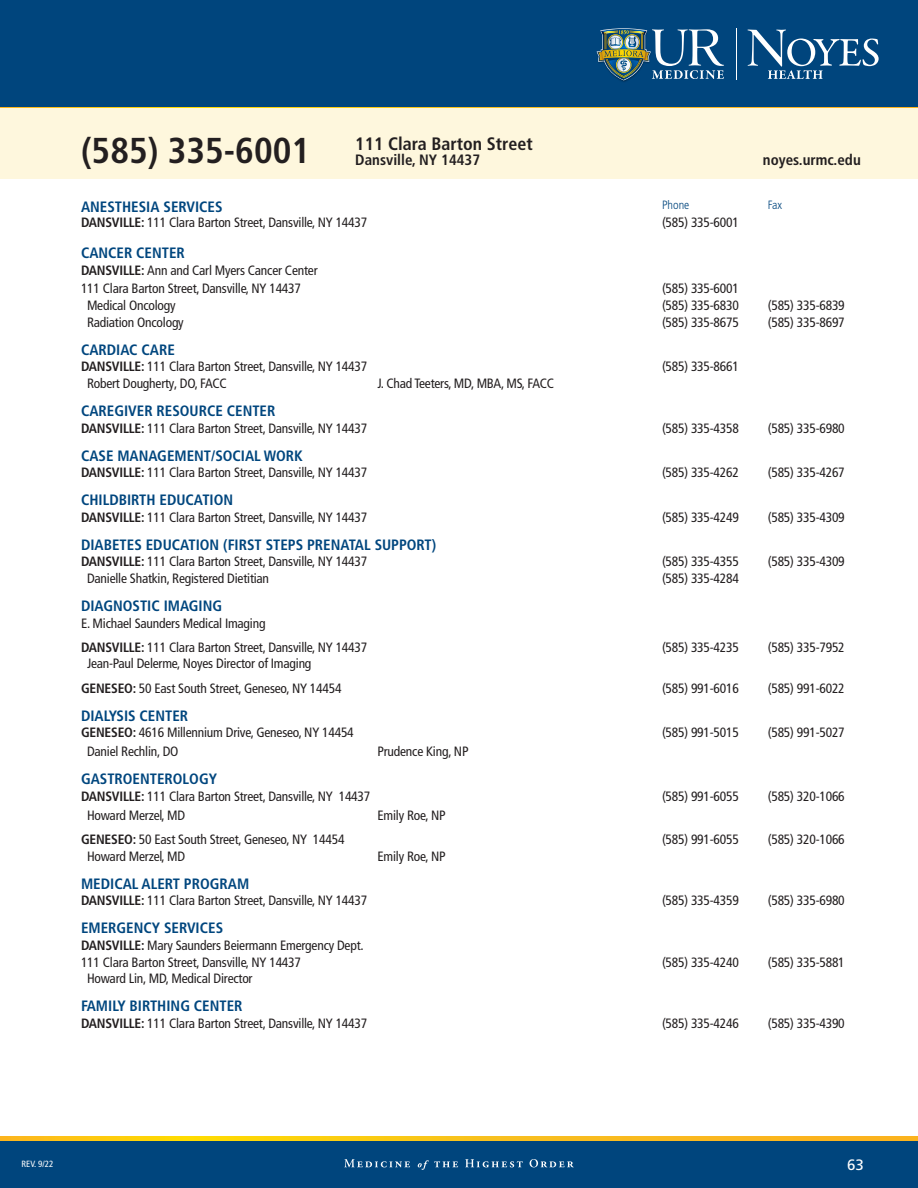
<style>
.page{position:relative;width:918px;height:1188px;background:#fff}
.page>*{position:absolute;margin:0;border:0;box-sizing:border-box;transform-origin:0 0}
.MAIN_PHONE___24_30{font:700 condensed 36px "Frutiger LT Pro";color:#231f20}
.t1{font:700 condensed 18px "Frutiger LT Pro";color:#231f20}
.CAP_HEAD_NO_UNDERLINE{font:700 condensed 15px "Frutiger LT Pro";color:#00467e}
.YEL_BOX_RULE_BELOW{font:700 condensed 15px "Frutiger LT Pro";color:#231f20}
.t2{font:15px "Frutiger LT Std";color:#fff}
.BODY_COPY_9_10_75_NO_RULE{font:condensed 13.5px "Frutiger LT Pro";letter-spacing:-.015em;color:#231f20}
.COL_HEAD{font:300 condensed 12px "Frutiger LT Pro";color:#00457d}
.t3{font:condensed 9px "Frutiger LT Pro";color:#fff}
.s1{font-weight:700}
</style>
<div class="page">
<div style="left:0;top:0;width:918px;height:108px;background:#00457d"></div>
<div style="left:0;top:1140px;width:918px;height:48px;background:#00457d"></div>
<svg style="left:0;top:1136px;width:918px;height:4px;background:#fac216"></svg>
<svg style="left:0;top:107px;width:918px;height:1px"></svg>
<svg style="left:344px;top:1159px;width:66px;height:8px"></svg>
<svg style="left:418px;top:1160px;width:40px;height:10px"></svg>
<svg style="left:465px;top:1159px;width:58px;height:8px"></svg>
<svg style="left:530px;top:1159px;width:44px;height:8px"></svg>
<div style="left:0;top:108px;width:918px;height:70px;background:#fef7dd"></div>
<hr style="left:736px;top:29px;width:1px;height:51px;background:#fff">
<img style="left:596px;top:51px;width:32px;height:31px">
<img style="left:597px;top:28px;width:127px;height:52px">
<svg style="left:748px;top:30px;width:131px;height:49px"></svg>
<p class="MAIN_PHONE___24_30" style="left:81px;top:129px;width:231px">(585) 335-6001</p>
<p class="t1" style="left:355px;top:133px;width:179px">111 Clara Barton Street</p>
<p class="YEL_BOX_RULE_BELOW" style="left:355px;top:151px;width:126px">Dansville, NY 14437</p>
<p class="YEL_BOX_RULE_BELOW" style="left:763px;top:151px;width:99px">noyes.urmc.edu</p>
<p class="CAP_HEAD_NO_UNDERLINE" style="left:81px;top:197px;width:143px">ANESTHESIA SERVICES</p>
<p class="COL_HEAD" style="left:662px;top:198px;width:29px">Phone</p>
<p class="COL_HEAD" style="left:768px;top:198px;width:16px">Fax</p>
<p class="BODY_COPY_9_10_75_NO_RULE" style="left:81px;top:214px;width:288px"><span class="s1">DANSVILLE:</span> 111 Clara Barton Street, Dansville, NY 14437</p>
<p class="BODY_COPY_9_10_75_NO_RULE" style="left:662px;top:214px;width:78px">(585) 335-6001</p>
<p class="CAP_HEAD_NO_UNDERLINE" style="left:81px;top:244px;width:105px">CANCER CENTER</p>
<p class="BODY_COPY_9_10_75_NO_RULE" style="left:81px;top:262px;width:238px"><span class="s1">DANSVILLE:</span> Ann and Carl Myers Cancer Center</p>
<p class="BODY_COPY_9_10_75_NO_RULE" style="left:81px;top:280px;width:222px">111 Clara Barton Street, Dansville, NY 14437</p>
<p class="BODY_COPY_9_10_75_NO_RULE" style="left:662px;top:280px;width:78px">(585) 335-6001</p>
<p class="BODY_COPY_9_10_75_NO_RULE" style="left:87px;top:298px;width:90px">Medical Oncology</p>
<p class="BODY_COPY_9_10_75_NO_RULE" style="left:662px;top:298px;width:78px">(585) 335-6830</p>
<p class="BODY_COPY_9_10_75_NO_RULE" style="left:768px;top:298px;width:78px">(585) 335-6839</p>
<p class="BODY_COPY_9_10_75_NO_RULE" style="left:87px;top:314px;width:98px">Radiation Oncology</p>
<p class="BODY_COPY_9_10_75_NO_RULE" style="left:662px;top:314px;width:78px">(585) 335-8675</p>
<p class="BODY_COPY_9_10_75_NO_RULE" style="left:768px;top:314px;width:78px">(585) 335-8697</p>
<p class="CAP_HEAD_NO_UNDERLINE" style="left:81px;top:341px;width:95px">CARDIAC CARE</p>
<p class="BODY_COPY_9_10_75_NO_RULE" style="left:81px;top:359px;width:288px"><span class="s1">DANSVILLE:</span> 111 Clara Barton Street, Dansville, NY 14437</p>
<p class="BODY_COPY_9_10_75_NO_RULE" style="left:662px;top:359px;width:78px">(585) 335-8661</p>
<p class="BODY_COPY_9_10_75_NO_RULE" style="left:87px;top:376px;width:141px">Robert Dougherty, DO, FACC</p>
<p class="BODY_COPY_9_10_75_NO_RULE" style="left:378px;top:376px;width:178px">J. Chad Teeters, MD, MBA, MS, FACC</p>
<p class="CAP_HEAD_NO_UNDERLINE" style="left:81px;top:402px;width:196px">CAREGIVER RESOURCE CENTER</p>
<p class="BODY_COPY_9_10_75_NO_RULE" style="left:81px;top:420px;width:288px"><span class="s1">DANSVILLE:</span> 111 Clara Barton Street, Dansville, NY 14437</p>
<p class="BODY_COPY_9_10_75_NO_RULE" style="left:662px;top:420px;width:78px">(585) 335-4358</p>
<p class="BODY_COPY_9_10_75_NO_RULE" style="left:768px;top:420px;width:78px">(585) 335-6980</p>
<p class="CAP_HEAD_NO_UNDERLINE" style="left:81px;top:447px;width:223px">CASE MANAGEMENT/SOCIAL WORK</p>
<p class="BODY_COPY_9_10_75_NO_RULE" style="left:81px;top:465px;width:288px"><span class="s1">DANSVILLE:</span> 111 Clara Barton Street, Dansville, NY 14437</p>
<p class="BODY_COPY_9_10_75_NO_RULE" style="left:662px;top:465px;width:78px">(585) 335-4262</p>
<p class="BODY_COPY_9_10_75_NO_RULE" style="left:768px;top:465px;width:78px">(585) 335-4267</p>
<p class="CAP_HEAD_NO_UNDERLINE" style="left:81px;top:491px;width:154px">CHILDBIRTH EDUCATION</p>
<p class="BODY_COPY_9_10_75_NO_RULE" style="left:81px;top:509px;width:288px"><span class="s1">DANSVILLE:</span> 111 Clara Barton Street, Dansville, NY 14437</p>
<p class="BODY_COPY_9_10_75_NO_RULE" style="left:662px;top:509px;width:78px">(585) 335-4249</p>
<p class="BODY_COPY_9_10_75_NO_RULE" style="left:768px;top:509px;width:78px">(585) 335-4309</p>
<p class="CAP_HEAD_NO_UNDERLINE" style="left:81px;top:536px;width:357px">DIABETES EDUCATION (FIRST STEPS PRENATAL SUPPORT)</p>
<p class="BODY_COPY_9_10_75_NO_RULE" style="left:81px;top:554px;width:288px"><span class="s1">DANSVILLE:</span> 111 Clara Barton Street, Dansville, NY 14437</p>
<p class="BODY_COPY_9_10_75_NO_RULE" style="left:662px;top:554px;width:78px">(585) 335-4355</p>
<p class="BODY_COPY_9_10_75_NO_RULE" style="left:768px;top:554px;width:78px">(585) 335-4309</p>
<p class="BODY_COPY_9_10_75_NO_RULE" style="left:87px;top:571px;width:184px">Danielle Shatkin, Registered Dietitian</p>
<p class="BODY_COPY_9_10_75_NO_RULE" style="left:662px;top:571px;width:78px">(585) 335-4284</p>
<p class="CAP_HEAD_NO_UNDERLINE" style="left:81px;top:597px;width:143px">DIAGNOSTIC IMAGING</p>
<p class="BODY_COPY_9_10_75_NO_RULE" style="left:81px;top:615px;width:186px">E. Michael Saunders Medical Imaging</p>
<p class="BODY_COPY_9_10_75_NO_RULE" style="left:81px;top:639px;width:288px"><span class="s1">DANSVILLE:</span> 111 Clara Barton Street, Dansville, NY 14437</p>
<p class="BODY_COPY_9_10_75_NO_RULE" style="left:662px;top:639px;width:78px">(585) 335-4235</p>
<p class="BODY_COPY_9_10_75_NO_RULE" style="left:768px;top:639px;width:78px">(585) 335-7952</p>
<p class="BODY_COPY_9_10_75_NO_RULE" style="left:87px;top:656px;width:226px">Jean-Paul Delerme, Noyes Director of Imaging</p>
<p class="BODY_COPY_9_10_75_NO_RULE" style="left:81px;top:680px;width:262px"><span class="s1">GENESEO:</span> 50 East South Street, Geneseo, NY 14454</p>
<p class="BODY_COPY_9_10_75_NO_RULE" style="left:662px;top:680px;width:78px">(585) 991-6016</p>
<p class="BODY_COPY_9_10_75_NO_RULE" style="left:768px;top:680px;width:78px">(585) 991-6022</p>
<p class="CAP_HEAD_NO_UNDERLINE" style="left:81px;top:706px;width:109px">DIALYSIS CENTER</p>
<p class="BODY_COPY_9_10_75_NO_RULE" style="left:81px;top:725px;width:274px"><span class="s1">GENESEO:</span> 4616 Millennium Drive, Geneseo, NY 14454</p>
<p class="BODY_COPY_9_10_75_NO_RULE" style="left:662px;top:725px;width:78px">(585) 991-5015</p>
<p class="BODY_COPY_9_10_75_NO_RULE" style="left:768px;top:725px;width:78px">(585) 991-5027</p>
<p class="BODY_COPY_9_10_75_NO_RULE" style="left:87px;top:744px;width:93px">Daniel Rechlin, DO</p>
<p class="BODY_COPY_9_10_75_NO_RULE" style="left:378px;top:744px;width:92px">Prudence King, NP</p>
<p class="CAP_HEAD_NO_UNDERLINE" style="left:81px;top:770px;width:138px">GASTROENTEROLOGY</p>
<p class="BODY_COPY_9_10_75_NO_RULE" style="left:81px;top:788px;width:291px"><span class="s1">DANSVILLE:</span> 111 Clara Barton Street, Dansville, NY 14437</p>
<p class="BODY_COPY_9_10_75_NO_RULE" style="left:662px;top:788px;width:78px">(585) 991-6055</p>
<p class="BODY_COPY_9_10_75_NO_RULE" style="left:768px;top:788px;width:78px">(585) 320-1066</p>
<p class="BODY_COPY_9_10_75_NO_RULE" style="left:87px;top:807px;width:100px">Howard Merzel, MD</p>
<p class="BODY_COPY_9_10_75_NO_RULE" style="left:378px;top:807px;width:70px">Emily Roe, NP</p>
<p class="BODY_COPY_9_10_75_NO_RULE" style="left:81px;top:832px;width:265px"><span class="s1">GENESEO:</span> 50 East South Street, Geneseo, NY 14454</p>
<p class="BODY_COPY_9_10_75_NO_RULE" style="left:662px;top:832px;width:78px">(585) 991-6055</p>
<p class="BODY_COPY_9_10_75_NO_RULE" style="left:768px;top:832px;width:78px">(585) 320-1066</p>
<p class="BODY_COPY_9_10_75_NO_RULE" style="left:87px;top:848px;width:100px">Howard Merzel, MD</p>
<p class="BODY_COPY_9_10_75_NO_RULE" style="left:378px;top:848px;width:70px">Emily Roe, NP</p>
<p class="CAP_HEAD_NO_UNDERLINE" style="left:81px;top:875px;width:170px">MEDICAL ALERT PROGRAM</p>
<p class="BODY_COPY_9_10_75_NO_RULE" style="left:81px;top:893px;width:288px"><span class="s1">DANSVILLE:</span> 111 Clara Barton Street, Dansville, NY 14437</p>
<p class="BODY_COPY_9_10_75_NO_RULE" style="left:662px;top:893px;width:78px">(585) 335-4359</p>
<p class="BODY_COPY_9_10_75_NO_RULE" style="left:768px;top:893px;width:78px">(585) 335-6980</p>
<p class="CAP_HEAD_NO_UNDERLINE" style="left:81px;top:919px;width:144px">EMERGENCY SERVICES</p>
<p class="BODY_COPY_9_10_75_NO_RULE" style="left:81px;top:937px;width:284px"><span class="s1">DANSVILLE:</span> Mary Saunders Beiermann Emergency Dept.</p>
<p class="BODY_COPY_9_10_75_NO_RULE" style="left:81px;top:954px;width:222px">111 Clara Barton Street, Dansville, NY 14437</p>
<p class="BODY_COPY_9_10_75_NO_RULE" style="left:662px;top:954px;width:78px">(585) 335-4240</p>
<p class="BODY_COPY_9_10_75_NO_RULE" style="left:768px;top:954px;width:78px">(585) 335-5881</p>
<p class="BODY_COPY_9_10_75_NO_RULE" style="left:87px;top:971px;width:167px">Howard Lin, MD, Medical Director</p>
<p class="CAP_HEAD_NO_UNDERLINE" style="left:81px;top:997px;width:163px">FAMILY BIRTHING CENTER</p>
<p class="BODY_COPY_9_10_75_NO_RULE" style="left:81px;top:1015px;width:288px"><span class="s1">DANSVILLE:</span> 111 Clara Barton Street, Dansville, NY 14437</p>
<p class="BODY_COPY_9_10_75_NO_RULE" style="left:662px;top:1015px;width:78px">(585) 335-4246</p>
<p class="BODY_COPY_9_10_75_NO_RULE" style="left:768px;top:1015px;width:78px">(585) 335-4390</p>
<p class="t3" style="left:22px;top:1158px;width:33px">REV. 9/22</p>
<p class="t2" style="left:847px;top:1156px;width:18px">63</p>
</div>
